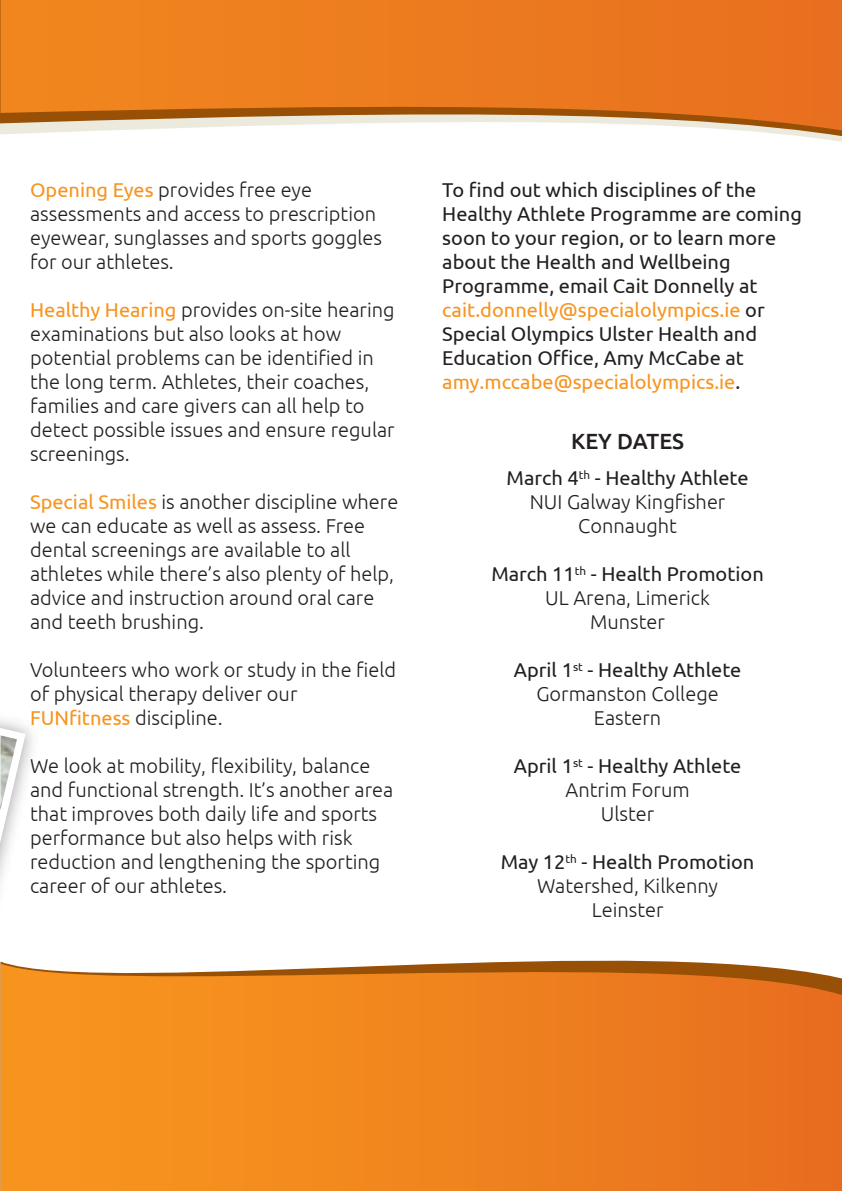
<style>
.page{position:relative;width:842px;height:1191px;background:#fff}
.page>*{position:absolute;margin:0;border:0;box-sizing:border-box;transform-origin:0 0}
.t1{font:500 22px "Ubuntu";color:#231f20}
.t2{font:300 20px/24px "Ubuntu";color:#231f20}
.t3{font:20px/24px "Ubuntu";color:#231f20;text-align:center}
.s1{font-weight:400;color:#f7941e}
.s2{color:#f7941e}
.s3{font-weight:400}
.s4{font-weight:300}
</style>
<div class="page">
<svg style="left:0;top:963px;width:842px;height:228px;background:#ed8321"></svg>
<img style="left:0;top:727px;width:48px;height:340px">
<svg style="left:0;top:719px;width:26px;height:325px"></svg>
<img style="left:0;top:735px;width:17px;height:74px">
<svg style="left:0;top:130px;width:842px;height:12px"></svg>
<svg style="left:0;top:0;width:842px;height:130px;background:#e7822e"></svg>
<p class="t2" style="left:30px;top:177px;width:354px"><span class="s1">Opening Eyes</span> provides free eye assessments and access to prescription eyewear, sunglasses and sports goggles for our athletes.</p>
<p class="t2" style="left:30px;top:297px;width:366px"><span class="s1">Healthy Hearing</span> provides on-site hearing examinations but also looks at how potential problems can be identified in the long term. Athletes, their coaches, families and care givers can all help to detect possible issues and ensure regular screenings.</p>
<p class="t2" style="left:30px;top:489px;width:370px"><span class="s1">Special Smiles</span> is another discipline where we can educate as well as assess. Free dental screenings are available to all athletes while there’s also plenty of help, advice and instruction around oral care and teeth brushing.</p>
<p class="t2" style="left:30px;top:657px;width:368px">Volunteers who work or study in the field of physical therapy deliver our<br><span class="s1">FUNfitness</span> discipline.</p>
<p class="t2" style="left:30px;top:753px;width:365px">We look at mobility, flexibility, balance and functional strength. It’s another area that improves both daily life and sports performance but also helps with risk reduction and lengthening the sporting career of our athletes.</p>
<p class="t3" style="left:442px;top:177px;width:361px;text-align:left">To find out which disciplines of the Healthy Athlete Programme are coming soon to your region, or to learn more about the Health and Wellbeing Programme, email Cait Donnelly at <span class="s2">cait.donnelly@specialolympics.ie</span> or Special Olympics Ulster Health and Education Office, Amy McCabe at <span class="s2">amy.mccabe@specialolympics.ie</span>.</p>
<p class="t1" style="left:571px;top:427px;width:114px">KEY DATES</p>
<p class="t2" style="left:507px;top:465px;width:244px;text-align:center"><span class="s3">March 4</span><sup>th</sup> <span class="s3">- Healthy Athlete<br></span>NUI Galway Kingfisher<br>Connaught</p>
<p class="t3" style="left:491px;top:561px;width:274px">March 11<sup>th</sup> - Health Promotion<br><span class="s4">UL Arena, Limerick<br>Munster</span></p>
<p class="t2" style="left:514px;top:657px;width:229px;text-align:center"><span class="s3">April 1</span><sup>st</sup> <span class="s3">- Healthy Athlete<br></span>Gormanston College<br>Eastern</p>
<p class="t3" style="left:514px;top:753px;width:229px">April 1<sup>st</sup> - Healthy Athlete<br><span class="s4">Antrim Forum<br>Ulster</span></p>
<p class="t2" style="left:501px;top:849px;width:255px;text-align:center"><span class="s3">May 12</span><sup>th</sup> <span class="s3">- Health Promotion<br></span>Watershed, Kilkenny<br>Leinster</p>
</div>
